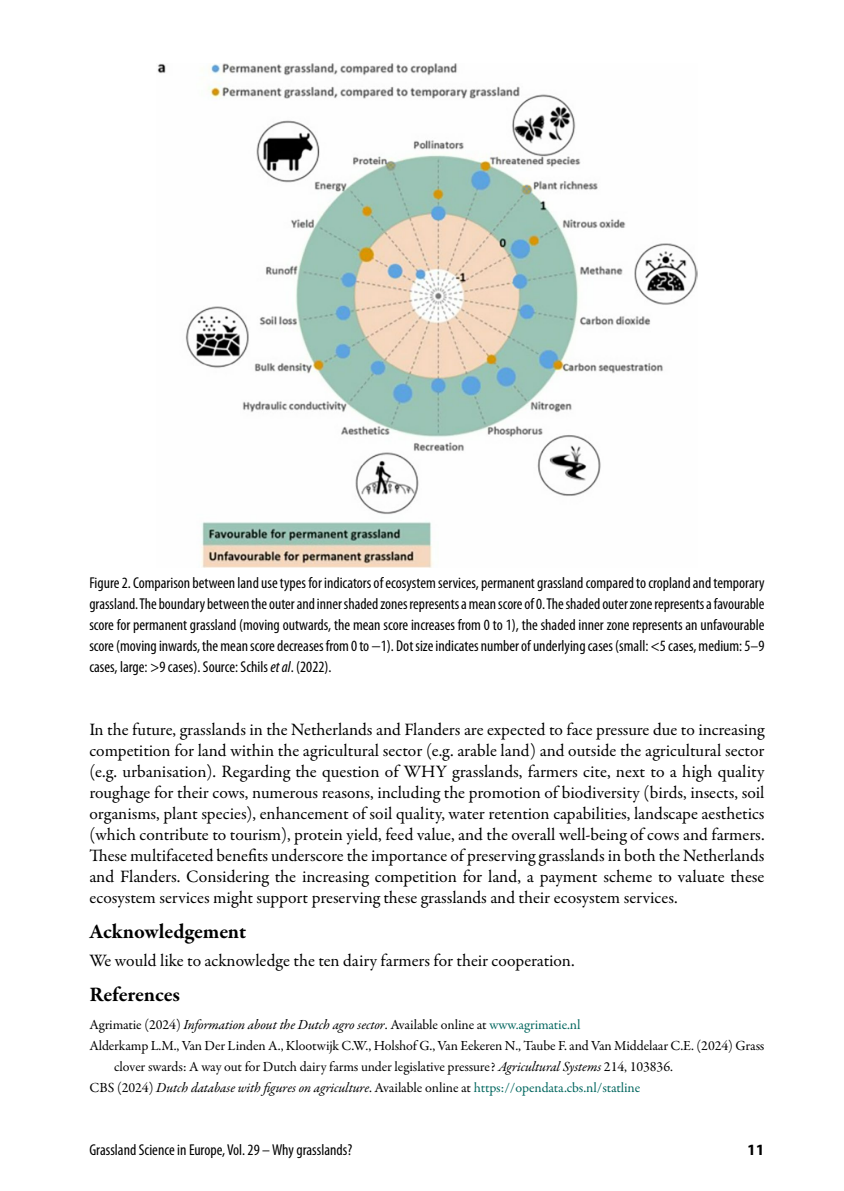
<style>
.page{position:relative;width:844px;height:1191px;background:#fff}
.page>*{position:absolute;margin:0;border:0;box-sizing:border-box;transform-origin:0 0}
.t1{font:700 21px "Garamond Premr Pro";letter-spacing:-.005em;color:#000}
.t2{font:17.5px/21px "Garamond Premr Pro";color:#000;text-align:justify}
.t3{font:condensed 15.75px/21px "Myriad Pro";color:#000;text-align:justify}
.t4{font:700 15.75px "Myriad Pro";color:#000}
.t5{font:14px "Garamond Premr Pro";letter-spacing:-.005em;color:#000}
.t6{font:italic 14px "Garamond Premr Pro";letter-spacing:-.01em;color:#000}
.s1{font-style:italic}
.s2{font-style:normal}
.s3{font-style:normal;color:#00665e}
</style>
<div class="page">
<img style="left:157px;top:63px;width:540px;height:504px">
<p class="t3" style="left:89px;top:572px;width:676px">Figure 2. Comparison between land use types for indicators of ecosystem services, permanent grassland compared to cropland and temporary grassland. The boundary between the outer and inner shaded zones represents a mean score of 0. The shaded outer zone represents a favourable score for permanent grassland (moving outwards, the mean score increases from 0 to 1), the shaded inner zone represents an unfavourable score (moving inwards, the mean score decreases from 0 to −1). Dot size indicates number of underlying cases (small: &lt;5 cases, medium: 5–9 cases, large: &gt;9 cases). Source: Schils <span class="s1">et al</span>. (2022).</p>
<p class="t2" style="left:89px;top:719px;width:676px">In the future, grasslands in the Netherlands and Flanders are expected to face pressure due to increasing competition for land within the agricultural sector (e.g. arable land) and outside the agricultural sector (e.g. urbanisation). Regarding the question of WHY grasslands, farmers cite, next to a high quality roughage for their cows, numerous reasons, including the promotion of biodiversity (birds, insects, soil organisms, plant species), enhancement of soil quality, water retention capabilities, landscape aesthetics (which contribute to tourism), protein yield, feed value, and the overall well-being of cows and farmers.<br>These multifaceted benefits underscore the importance of preserving grasslands in both the Netherlands and Flanders. Considering the increasing competition for land, a payment scheme to valuate these ecosystem services might support preserving these grasslands and their ecosystem services.</p>
<p class="t1" style="left:89px;top:919px;width:158px">Acknowledgement</p>
<p class="t2" style="left:89px;top:950px;width:487px">We would like to acknowledge the ten dairy farmers for their cooperation.</p>
<p class="t1" style="left:89px;top:982px;width:92px">References</p>
<p class="t6" style="left:89px;top:1016px;width:492px"><span class="s2">Agrimatie (2024)</span> Information about the Dutch agro sector<span class="s2">. Available online at</span> <span class="s3">www.agrimatie.nl</span></p>
<p class="t5" style="left:89px;top:1037px;width:676px">Alderkamp L.M., Van Der Linden A., Klootwijk C.W., Holshof G., Van Eekeren N., Taube F. and Van Middelaar C.E. (2024) Grass</p>
<p class="t5" style="left:114px;top:1058px;width:560px">clover swards: A way out for Dutch dairy farms under legislative pressure? <span class="s1">Agricultural Systems</span> 214, 103836.</p>
<p class="t6" style="left:89px;top:1079px;width:552px"><span class="s2">CBS (2024)</span> Dutch database with figures on agriculture<span class="s2">. Available online at</span> <span class="s3">https://opendata.cbs.nl/statline</span></p>
<p class="t3" style="left:89px;top:1139px;width:264px">Grassland Science in Europe, Vol. 29 – Why grasslands?</p>
<p class="t4" style="left:746px;top:1139px;width:19px">11</p>
</div>
